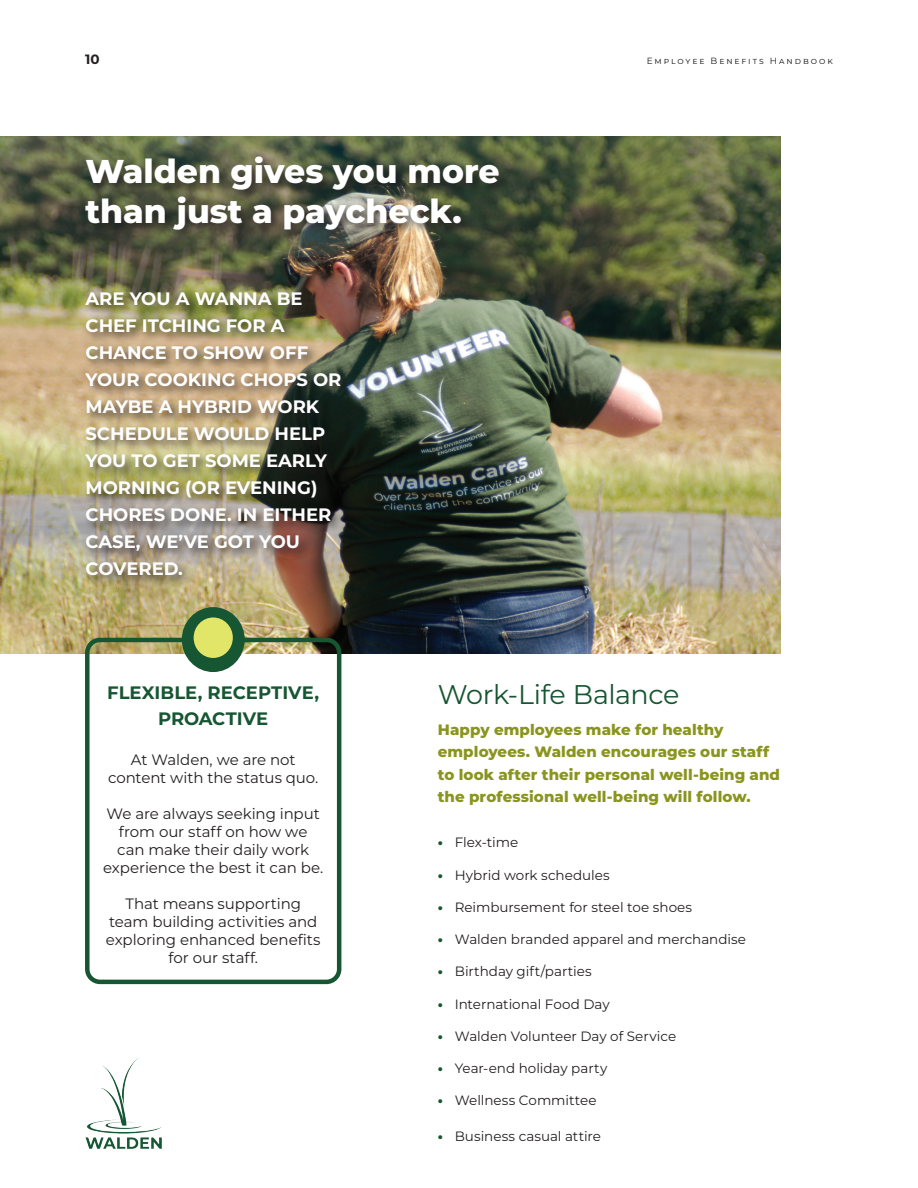
<style>
.page{position:relative;width:918px;height:1188px;background:#fff}
.page>*{position:absolute;margin:0;border:0;box-sizing:border-box;transform-origin:0 0}
.t1{font:800 33px/39.6px "Montserrat";color:#fff}
.t2{font:27px "Montserrat";letter-spacing:-.015em;color:#175632}
.t3{font:700 18px/27px "Montserrat";color:#fff}
.t4{font:700 18px/25.2px "Montserrat";color:#175632;text-align:center}
.t5{font:15px/18px "Montserrat";letter-spacing:-.005em;color:#231f20;text-align:center}
.t6{font:800 15px/22.5px "Montserrat";letter-spacing:.005em;color:#8a951e}
.t7{font:13.5px "Montserrat";color:#231f20}
.t8{font:700 13.5px "Montserrat";color:#231f20}
.t9{font:9px "Montserrat";letter-spacing:.215em;color:#231f20}
.s1{font-weight:800;color:#175632}
</style>
<div class="page">
<img style="left:85px;top:1058px;width:77px;height:91px">
<img style="left:0;top:136px;width:780px;height:518px">
<div style="left:85px;top:638px;width:256px;height:346px;border:4px solid #175632;border-radius:13px"></div>
<div style="left:182px;top:607px;width:63px;height:65px;background:#175632;border-radius:50%"></div>
<div style="left:194px;top:617px;width:39px;height:41px;background:#e1e568;border-radius:50%"></div>
<div style="left:83px;top:154px;width:428px;height:88px;background:#231f20;opacity:.75"></div>
<div style="left:83px;top:289px;width:269px;height:298px;background:#231f20;opacity:.75"></div>
<p class="t8" style="left:85px;top:50px;width:16px">10</p>
<p class="t9" style="left:647px;top:55px;width:188px">Employee Benefits Handbook</p>
<h1 class="t1" style="left:86px;top:151px;width:416px">Walden gives you more than just a paycheck.</h1>
<h3 class="t3" style="left:86px;top:285px;width:257px">ARE YOU A WANNA BE<br>CHEF ITCHING FOR A<br>CHANCE TO SHOW OFF<br>YOUR COOKING CHOPS OR<br>MAYBE A HYBRID WORK<br>SCHEDULE WOULD HELP<br>YOU TO GET SOME EARLY<br>MORNING (OR EVENING)<br>CHORES DONE. IN EITHER<br>CASE, WE’VE GOT YOU<br>COVERED.</h3>
<h3 class="t4" style="left:107px;top:680px;width:213px">FLEXIBLE, RECEPTIVE,<br>PROACTIVE</h3>
<p class="t5" style="left:108px;top:750px;width:212px">At Walden, we are not content with the status quo.</p>
<p class="t5" style="left:103px;top:804px;width:222px">We are always seeking input from our staff on how we<br>can make their daily work experience the best it can be.</p>
<p class="t5" style="left:106px;top:894px;width:216px">That means supporting team building activities and exploring enhanced benefits for our staff.</p>
<h2 class="t2" style="left:438px;top:676px;width:243px">Work-Life Balance</h2>
<p class="t6" style="left:438px;top:718px;width:344px">Happy employees make for healthy employees. Walden encourages our staff to look after their personal well-being and the professional well-being will follow.</p>
<p class="t7" style="left:438px;top:834px;width:82px"><span class="s1">•</span> Flex-time</p>
<p class="t7" style="left:438px;top:866px;width:173px"><span class="s1">•</span> Hybrid work schedules</p>
<p class="t7" style="left:438px;top:898px;width:256px"><span class="s1">•</span> Reimbursement for steel toe shoes</p>
<p class="t7" style="left:438px;top:930px;width:310px"><span class="s1">•</span> Walden branded apparel and merchandise</p>
<p class="t7" style="left:438px;top:963px;width:156px"><span class="s1">•</span> Birthday gift/parties</p>
<p class="t7" style="left:438px;top:995px;width:173px"><span class="s1">•</span> International Food Day</p>
<p class="t7" style="left:438px;top:1027px;width:240px"><span class="s1">•</span> Walden Volunteer Day of Service</p>
<p class="t7" style="left:438px;top:1059px;width:171px"><span class="s1">•</span> Year-end holiday party</p>
<p class="t7" style="left:438px;top:1092px;width:160px"><span class="s1">•</span> Wellness Committee</p>
<p class="t7" style="left:438px;top:1127px;width:165px"><span class="s1">•</span> Business casual attire</p>
</div>
